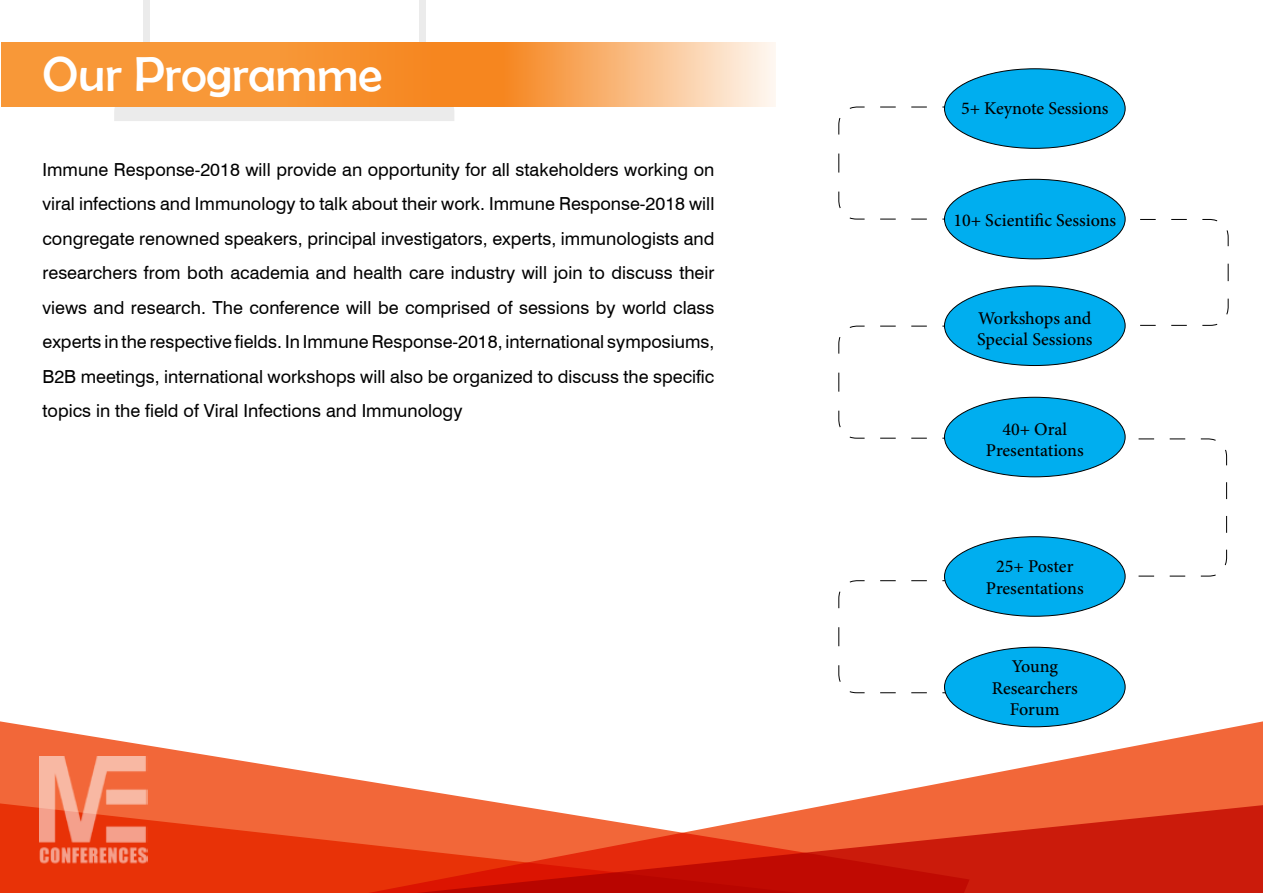
<style>
.page{position:relative;width:1263px;height:893px;background:#fff}
.page>*{position:absolute;margin:0;border:0;box-sizing:border-box;transform-origin:0 0}
.t1{font:49.2px "Berlin Sans FB";color:#fff}
.t2{font:18px/34.5px "Swiss 721 BT";color:#000;text-align:justify}
.t3{font:500 18px/21.1px "Minion Pro";color:#000;text-align:center}
</style>
<div class="page">
<svg style="left:1114px;top:438px;width:113px;height:139px"></svg>
<svg style="left:1116px;top:219px;width:113px;height:107px"></svg>
<svg style="left:838px;top:106px;width:113px;height:114px"></svg>
<svg style="left:838px;top:325px;width:113px;height:114px"></svg>
<svg style="left:838px;top:580px;width:113px;height:113px"></svg>
<div style="left:143px;top:0;width:7px;height:85px;background:#ebebeb"></div>
<div style="left:114px;top:107px;width:340px;height:14px;background:#ebebeb"></div>
<div style="left:419px;top:0;width:7px;height:85px;background:#ebebeb"></div>
<svg style="left:431px;top:43px;width:345px;height:64px;background:#f8b271"></svg>
<div style="left:1px;top:43px;width:430px;height:64px;background:linear-gradient(to right,#f99c3e,#f68e2a)"></div>
<div style="left:944px;top:179px;width:181px;height:80px;background:#00aeef;border-radius:50%"></div>
<div style="left:944px;top:69px;width:181px;height:79px;background:#00aeef;border-radius:50%"></div>
<div style="left:944px;top:286px;width:181px;height:79px;background:#00aeef;border-radius:50%"></div>
<div style="left:944px;top:397px;width:181px;height:80px;background:#00aeef;border-radius:50%"></div>
<div style="left:944px;top:537px;width:181px;height:79px;background:#00aeef;border-radius:50%"></div>
<div style="left:944px;top:647px;width:181px;height:80px;background:#00aeef;border-radius:50%"></div>
<svg style="left:1205px;top:721px;width:58px;height:84px;background:#f27147"></svg>
<svg style="left:0;top:721px;width:1205px;height:84px"></svg>
<svg style="left:0;top:803px;width:947px;height:90px;background:#ea4319"></svg>
<svg style="left:316px;top:805px;width:947px;height:88px;background:#dc3f24"></svg>
<img style="left:39px;top:756px;width:109px;height:112px">
<h1 class="t1" style="left:43px;top:47px;width:341px">Our Programme</h1>
<p class="t2" style="left:43px;top:152px;width:673px">Immune Response-2018 will provide an opportunity for all stakeholders working on viral infections and Immunology to talk about their work. Immune Response-2018 will congregate renowned speakers, principal investigators, experts, immunologists and researchers from both academia and health care industry will join to discuss their views and research. The conference will be comprised of sessions by world class experts in the respective fields. In Immune Response-2018, international symposiums, B2B meetings, international workshops will also be organized to discuss the specific topics in the field of Viral Infections and Immunology</p>
<p class="t3" style="left:961px;top:98px;width:149px">5+ Keynote Sessions</p>
<p class="t3" style="left:953px;top:209px;width:164px">10+ Scientific Sessions</p>
<p class="t3" style="left:977px;top:307px;width:117px;text-align:left">Workshops and<br>Special Sessions</p>
<p class="t3" style="left:986px;top:419px;width:99px">40+ Oral<br>Presentations</p>
<p class="t3" style="left:986px;top:556px;width:99px">25+ Poster<br>Presentations</p>
<p class="t3" style="left:992px;top:656px;width:88px">Young<br>Researchers<br>Forum</p>
</div>
